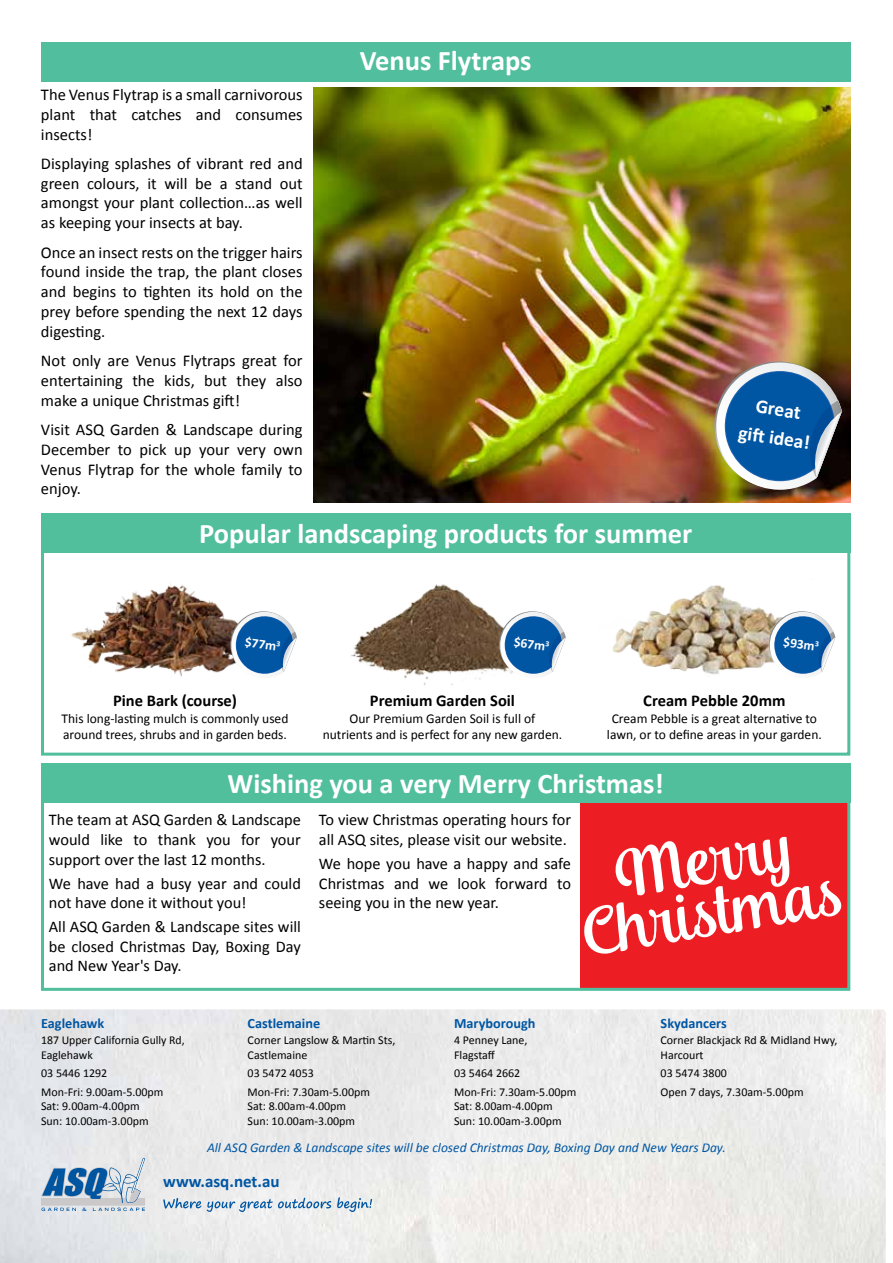
<style>
.page{position:relative;width:893px;height:1263px;background:#fff}
.page>*{position:absolute;margin:0;border:0;box-sizing:border-box;transform-origin:0 0}
.t1{font:700 28.5px "Calibri";color:#fff}
.t2{font:700 19.5px/28.5px "Calibri";color:#fff;text-align:center}
.t3{font:700 17.1px "Calibri";color:#0056a3}
.t4{font:16.5px/19.8px "Calibri";color:#000;text-align:justify}
.t5{font:700 16.5px "Calibri";color:#000}
.t6{font:16.35px/19.6px "Calibri";color:#000;text-align:justify}
.t7{font:700 14.25px "Calibri";color:#0056a3}
.t8{font:13.5px/16.2px "Calibri";color:#000;text-align:center}
.t9{font:italic 13.5px "Calibri";color:#0056a3}
.t10{font:700 13.5px "Calibri";color:#fff}
.t11{font:12px/14.4px "Calibri";color:#000}
</style>
<div class="page">
<div style="left:580px;top:800px;width:269px;height:189px;background:#ed1d24"></div>
<div style="left:41px;top:771px;width:809px;height:220px;border:3px solid #51be9d"></div>
<div style="left:41px;top:763px;width:809px;height:39px;background:#52bf9c"></div>
<img style="left:0;top:1009px;width:886px;height:254px">
<svg style="left:41px;top:1158px;width:104px;height:54px;background:#a4bacf"></svg>
<svg style="left:163px;top:1197px;width:209px;height:15px"></svg>
<img style="left:313px;top:88px;width:537px;height:414px">
<div style="left:41px;top:43px;width:809px;height:39px;background:#51be9d"></div>
<img style="left:707px;top:361px;width:135px;height:137px">
<div style="left:41px;top:524px;width:809px;height:232px;border:3px solid #51be9d"></div>
<img style="left:595px;top:552px;width:230px;height:123px">
<img style="left:333px;top:552px;width:225px;height:133px">
<img style="left:64px;top:552px;width:225px;height:125px">
<svg style="left:227px;top:611px;width:70px;height:66px"></svg>
<svg style="left:496px;top:611px;width:70px;height:71px"></svg>
<svg style="left:765px;top:611px;width:70px;height:65px"></svg>
<div style="left:41px;top:513px;width:809px;height:39px;background:#52bf9c"></div>
<svg style="left:584px;top:836px;width:258px;height:118px"></svg>
<p class="t4" style="left:41px;top:85px;width:263px">The Venus Flytrap is a small carnivorous plant that catches and consumes insects!</p>
<p class="t4" style="left:41px;top:154px;width:263px">Displaying splashes of vibrant red and green colours, it will be a stand out amongst your plant collection…as well as keeping your insects at bay.</p>
<p class="t4" style="left:41px;top:242px;width:263px">Once an insect rests on the trigger hairs found inside the trap, the plant closes and begins to tighten its hold on the prey before spending the next 12 days digesting.</p>
<p class="t4" style="left:41px;top:351px;width:263px">Not only are Venus Flytraps great for entertaining the kids, but they also make a unique Christmas gift!</p>
<p class="t4" style="left:41px;top:420px;width:263px">Visit ASQ Garden &amp; Landscape during December to pick up your very own Venus Flytrap for the whole family to enjoy.</p>
<h1 class="t1" style="left:360px;top:43px;width:173px">Venus Flytraps</h1>
<h1 class="t1" style="left:199px;top:516px;width:495px">Popular landscaping products for summer</h1>
<p class="t2" style="left:745px;top:390px;width:73px;rotate:8deg">Great<br>gift idea!</p>
<p class="t10" style="left:246px;top:633px;width:37px;rotate:8deg">$77m<sup>3</sup></p>
<p class="t10" style="left:515px;top:633px;width:37px;rotate:8deg">$67m<sup>3</sup></p>
<p class="t10" style="left:785px;top:633px;width:37px;rotate:8deg">$93m<sup>3</sup></p>
<p class="t5" style="left:113px;top:690px;width:126px">Pine Bark (course)</p>
<p class="t8" style="left:62px;top:710px;width:228px;text-align:left">This long-lasting mulch is commonly used around trees, shrubs and in garden beds.</p>
<p class="t5" style="left:370px;top:690px;width:147px">Premium Garden Soil</p>
<p class="t8" style="left:323px;top:710px;width:241px">Our Premium Garden Soil is full of<br>nutrients and is perfect for any new garden.</p>
<p class="t5" style="left:643px;top:690px;width:144px">Cream Pebble 20mm</p>
<p class="t8" style="left:607px;top:710px;width:216px">Cream Pebble is a great alternative to lawn, or to define areas in your garden.</p>
<h1 class="t1" style="left:228px;top:766px;width:438px">Wishing you a very Merry Christmas!</h1>
<p class="t6" style="left:49px;top:810px;width:254px">The team at ASQ Garden &amp; Landscape would like to thank you for your support over the last 12 months.</p>
<p class="t6" style="left:49px;top:873px;width:254px">We have had a busy year and could not have done it without you!</p>
<p class="t6" style="left:49px;top:917px;width:254px">All ASQ Garden &amp; Landscape sites will be closed Christmas Day, Boxing Day and New Year's Day.</p>
<p class="t6" style="left:319px;top:810px;width:254px">To view Christmas operating hours for all ASQ sites, please visit our website.</p>
<p class="t6" style="left:319px;top:854px;width:254px">We hope you have a happy and safe Christmas and we look forward to seeing you in the new year.</p>
<p class="t7" style="left:41px;top:1014px;width:65px">Eaglehawk</p>
<p class="t11" style="left:41px;top:1033px;width:145px">187 Upper California Gully Rd,<br>Eaglehawk</p>
<p class="t11" style="left:41px;top:1064px;width:124px;line-height:18.6px">03 5446 1292<br>Mon-Fri: 9.00am-5.00pm</p>
<p class="t11" style="left:41px;top:1099px;width:109px">Sat: 9.00am-4.00pm<br>Sun: 10.00am-3.00pm</p>
<p class="t7" style="left:248px;top:1014px;width:74px">Castlemaine</p>
<p class="t11" style="left:248px;top:1033px;width:149px">Corner Langslow &amp; Martin Sts,<br>Castlemaine</p>
<p class="t11" style="left:248px;top:1064px;width:124px;line-height:18.6px">03 5472 4053<br>Mon-Fri: 7.30am-5.00pm</p>
<p class="t11" style="left:248px;top:1099px;width:109px">Sat: 8.00am-4.00pm<br>Sun: 10.00am-3.00pm</p>
<p class="t7" style="left:454px;top:1014px;width:83px">Maryborough</p>
<p class="t11" style="left:454px;top:1033px;width:75px">4 Penney Lane,<br>Flagstaff</p>
<p class="t11" style="left:454px;top:1064px;width:124px;line-height:18.6px">03 5464 2662<br>Mon-Fri: 7.30am-5.00pm</p>
<p class="t11" style="left:454px;top:1099px;width:109px">Sat: 8.00am-4.00pm<br>Sun: 10.00am-3.00pm</p>
<p class="t7" style="left:661px;top:1014px;width:68px">Skydancers</p>
<p class="t11" style="left:661px;top:1033px;width:178px">Corner Blackjack Rd &amp; Midland Hwy,<br>Harcourt</p>
<p class="t11" style="left:661px;top:1064px;width:145px;line-height:18.6px">03 5474 3800<br>Open 7 days, 7.30am-5.00pm</p>
<p class="t9" style="left:207px;top:1138px;width:520px">All ASQ Garden &amp; Landscape sites will be closed Christmas Day, Boxing Day and New Years Day.</p>
<p class="t3" style="left:163px;top:1170px;width:118px">www.asq.net.au</p>
</div>
